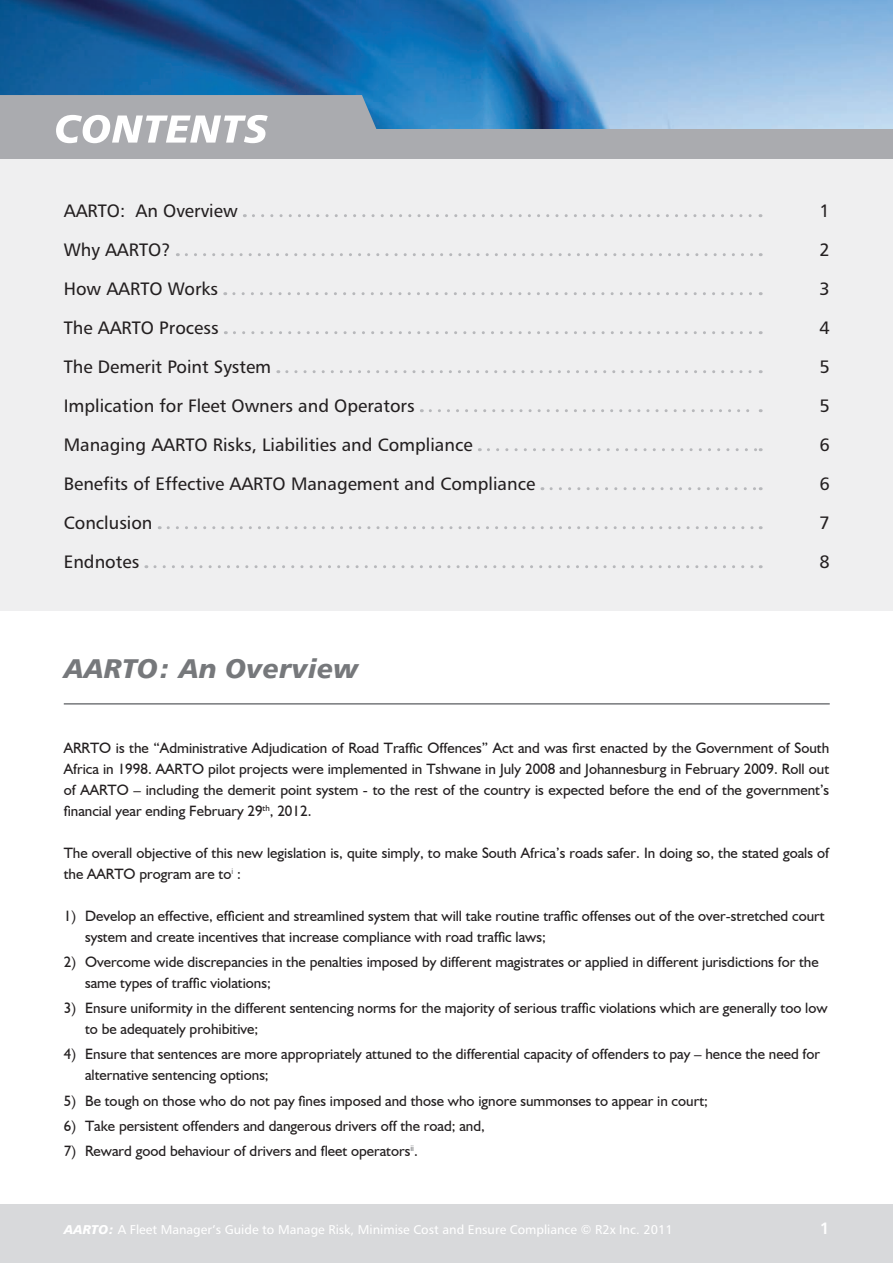
<style>
.page{position:relative;width:893px;height:1263px;background:#fff}
.page>*{position:absolute;margin:0;border:0;box-sizing:border-box;transform-origin:0 0}
.Headings{font:27px "Humanist 777 BT Black Italic B";color:#76787b}
.t1{font:18px "Humanist 777 BT Roman B";color:#231f20}
.t2{font:16.5px "Humanist 777 BT Bold B";color:#fff}
.Bullets{font:15px/21px "Humanist 521 BT";color:#231f20}
.Body_Copy{font:15px/21px "Humanist 521 BT";color:#231f20;text-align:justify}
.t3{font:12.75px "Humanist 777 BT Roman B";color:#fff}
.s1{font-family:"Humanist 777 BT Black Italic B"}
</style>
<div class="page">
<div style="left:0;top:1204px;width:893px;height:59px;background:#d8d9db"></div>
<img style="left:0;top:0;width:893px;height:129px">
<div style="left:0;top:144px;width:893px;height:466px;background:#efeff0"></div>
<hr style="left:64px;top:703px;width:766px;height:2px;background:#76787b">
<svg style="left:253px;top:214px;width:508px;height:3px"></svg>
<svg style="left:186px;top:253px;width:575px;height:3px"></svg>
<svg style="left:234px;top:292px;width:527px;height:3px"></svg>
<svg style="left:234px;top:331px;width:527px;height:3px"></svg>
<svg style="left:287px;top:370px;width:474px;height:3px"></svg>
<svg style="left:430px;top:409px;width:331px;height:3px"></svg>
<svg style="left:488px;top:448px;width:273px;height:3px"></svg>
<svg style="left:551px;top:487px;width:210px;height:3px"></svg>
<svg style="left:168px;top:526px;width:593px;height:3px"></svg>
<svg style="left:155px;top:565px;width:606px;height:3px"></svg>
<div style="left:0;top:129px;width:893px;height:30px;background:#aaabaf"></div>
<svg style="left:0;top:95px;width:388px;height:49px"></svg>
<p class="t1" style="left:64px;top:200px;width:175px">AARTO: An Overview</p>
<p class="t1" style="left:819px;top:200px;width:12px">1</p>
<p class="t1" style="left:64px;top:239px;width:108px">Why AARTO?</p>
<p class="t1" style="left:819px;top:239px;width:12px">2</p>
<p class="t1" style="left:64px;top:278px;width:156px">How AARTO Works</p>
<p class="t1" style="left:819px;top:278px;width:12px">3</p>
<p class="t1" style="left:64px;top:317px;width:156px">The AARTO Process</p>
<p class="t1" style="left:819px;top:317px;width:12px">4</p>
<p class="t1" style="left:64px;top:356px;width:209px">The Demerit Point System</p>
<p class="t1" style="left:819px;top:356px;width:12px">5</p>
<p class="t1" style="left:64px;top:395px;width:352px">Implication for Fleet Owners and Operators</p>
<p class="t1" style="left:819px;top:395px;width:12px">5</p>
<p class="t1" style="left:64px;top:434px;width:410px">Managing AARTO Risks, Liabilities and Compliance</p>
<p class="t1" style="left:819px;top:434px;width:12px">6</p>
<p class="t1" style="left:64px;top:473px;width:473px">Benefits of Effective AARTO Management and Compliance</p>
<p class="t1" style="left:819px;top:473px;width:12px">6</p>
<p class="t1" style="left:64px;top:512px;width:90px">Conclusion</p>
<p class="t1" style="left:819px;top:512px;width:12px">7</p>
<p class="t1" style="left:64px;top:551px;width:77px">Endnotes</p>
<p class="t1" style="left:819px;top:551px;width:12px">8</p>
<p class="Headings" style="left:64px;top:650px;width:297px">AARTO: An Overview</p>
<p class="Body_Copy" style="left:64px;top:737px;width:767px">ARRTO is the “Administrative Adjudication of Road Traffic Offences” Act and was first enacted by the Government of South Africa in 1998. AARTO pilot projects were implemented in Tshwane in July 2008 and Johannesburg in February 2009. Roll out of AARTO – including the demerit point system - to the rest of the country is expected before the end of the government’s financial year ending February 29<sup>th</sup>, 2012.</p>
<p class="Body_Copy" style="left:64px;top:842px;width:767px">The overall objective of this new legislation is, quite simply, to make South Africa’s roads safer. In doing so, the stated goals of the AARTO program are to<sup>i</sup> :</p>
<p class="Bullets" style="left:85px;top:905px;width:741px;text-indent:-21px">1) Develop an effective, efficient and streamlined system that will take routine traffic offenses out of the over-stretched court system and create incentives that increase compliance with road traffic laws;</p>
<p class="Bullets" style="left:85px;top:951px;width:735px;text-indent:-21px">2) Overcome wide discrepancies in the penalties imposed by different magistrates or applied in different jurisdictions for the same types of traffic violations;</p>
<p class="Bullets" style="left:85px;top:997px;width:744px;text-indent:-21px">3) Ensure uniformity in the different sentencing norms for the majority of serious traffic violations which are generally too low to be adequately prohibitive;</p>
<p class="Bullets" style="left:85px;top:1043px;width:737px;text-indent:-21px">4) Ensure that sentences are more appropriately attuned to the differential capacity of offenders to pay – hence the need for alternative sentencing options;</p>
<p class="Bullets" style="left:64px;top:1090px;width:646px">5) Be tough on those who do not pay fines imposed and those who ignore summonses to appear in court;</p>
<p class="Bullets" style="left:64px;top:1115px;width:423px">6) Take persistent offenders and dangerous drivers off the road; and,</p>
<p class="Bullets" style="left:64px;top:1140px;width:356px">7) Reward good behaviour of drivers and fleet operators<sup>ii</sup>.</p>
<p class="t3" style="left:64px;top:1221px;width:610px"><span class="s1">AARTO:</span> A Fleet Manager’s Guide to Manage Risk, Minimise Cost and Ensure Compliance © R2x Inc. 2011</p>
<p class="t2" style="left:820px;top:1217px;width:11px">1</p>
</div>
